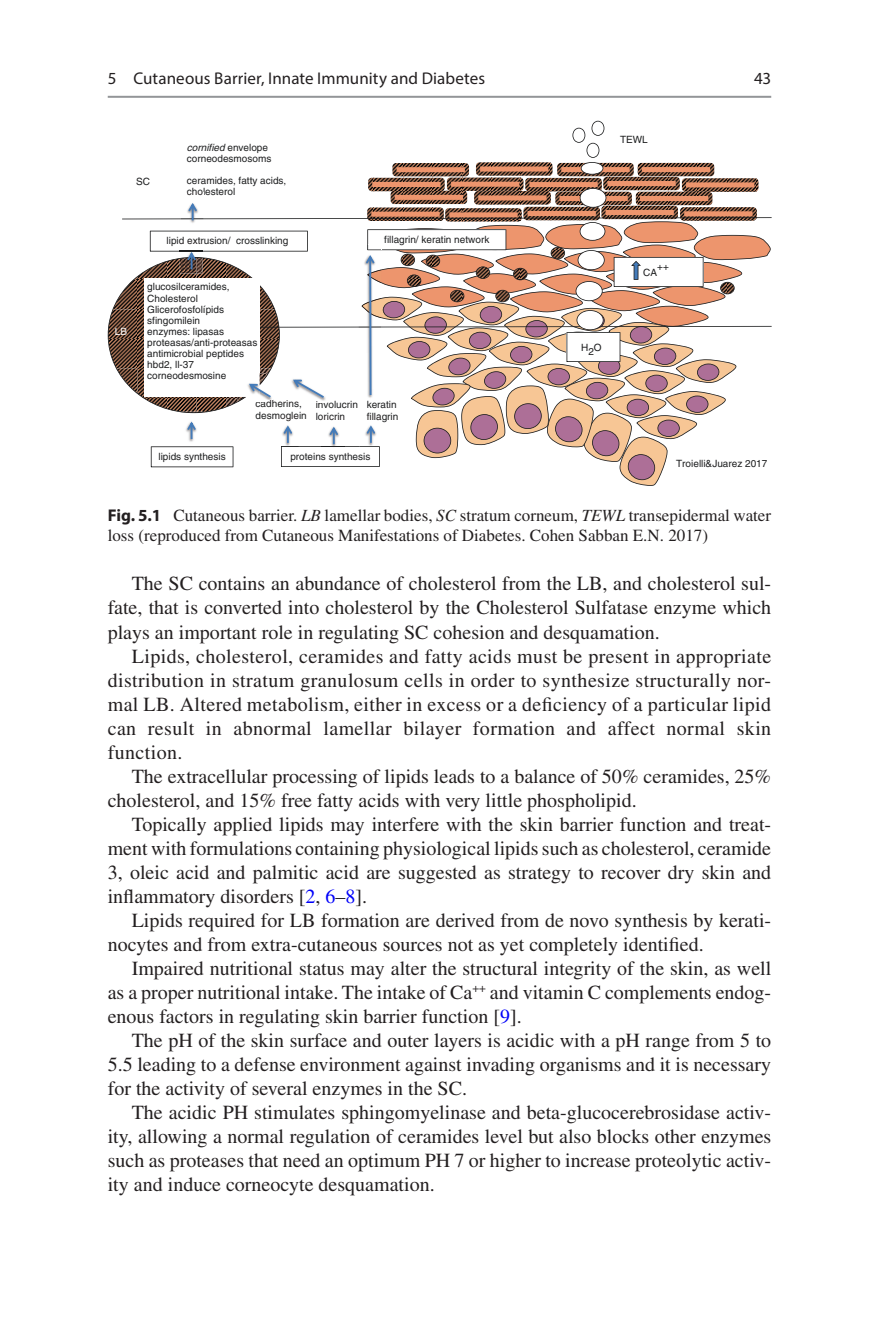
<style>
.page{position:relative;width:879px;height:1333px;background:#fff}
.page>*{position:absolute;margin:0;border:0;box-sizing:border-box;transform-origin:0 0}
.t1{font:20px/24px "Fpvbbd Times LT Std";color:#231f20;text-align:justify}
.t2{font:17px/20px "Fpvbbd Times LT Std";color:#231f20}
.t3{font:17px "Qdjcdg Myriad Pro";letter-spacing:.005em;color:#231f20}
.t4{font:10px/11px "Dplfdr Helvetica";color:#1d1e1f}
.t5{font:10px/12px "Dplfdr Helvetica";color:#231f20}
.t6{font:italic 10px "Mhllfr Helvetica";color:#1d1e1f}
.t7{font:10px "Dplfdr Helvetica";color:#fff}
.s1{font-family:"Dplfdr Helvetica";font-style:normal}
.s2{color:#231f20}
.s3{color:#1d1e1f}
.s4{font-family:"Nbfctg Myriad Pro";font-weight:700}
.s5{font-family:"Wyynxs Times LT Std";font-style:italic}
.s6{color:#0000fa}
</style>
<div class="page">
<svg style="left:108px;top:121px;width:663px;height:365px"></svg>
<hr style="left:108px;top:96px;width:663px;height:2px;background:#939598">
<p class="t3" style="left:108px;top:68px;width:379px">5 Cutaneous Barrier, Innate Immunity and Diabetes</p>
<p class="t4" style="left:136px;top:176px;width:15px">SC</p>
<p class="t6" style="left:187px;top:142px;width:83px">cornified <span class="s1">envelope</span></p>
<p class="t4" style="left:187px;top:153px;width:86px">corneodesmosoms</p>
<p class="t4" style="left:187px;top:175px;width:101px">ceramides, fatty acids, <span class="s2">cho</span>lesterol</p>
<p class="t7" style="left:115px;top:326px;width:14px">LB</p>
<p class="t4" style="left:167px;top:235px;width:123px">lipi<span class="s2">d extr</span>usion/ crosslinking</p>
<p class="t4" style="left:384px;top:234px;width:107px">fillagrin/ keratin network</p>
<p class="t4" style="left:147px;top:281px;width:112px">glucosilceramides,<br>Cholesterol<br>Glicerofosfolípids sfingomilein<br>enzymes: lipasas proteasas/anti-proteasas antimicrobial peptides hbd2, ll-37 corneodesmosine</p>
<p class="t5" style="left:256px;top:398px;width:53px"><span class="s3">ca</span>dherins<span class="s3">, des</span>mogle<span class="s3">in</span></p>
<p class="t4" style="left:316px;top:399px;width:44px;line-height:12px"><span class="s2">i</span>nvolucrin l<span class="s2">oricrin</span></p>
<p class="t4" style="left:367px;top:399px;width:33px;line-height:12px">keratin <span class="s2">filla</span>grin</p>
<p class="t4" style="left:158px;top:451px;width:69px">lipids synthesis</p>
<p class="t4" style="left:290px;top:450px;width:82px">proteins synthesis</p>
<p class="t4" style="left:620px;top:134px;width:29px">TEWL</p>
<p class="t3" style="left:754px;top:68px;width:19px">43</p>
<p class="t4" style="left:581px;top:342px;width:22px">H2O</p>
<p class="t4" style="left:657px;top:261px;width:13px">++</p>
<p class="t4" style="left:643px;top:267px;width:15px">CA</p>
<p class="t4" style="left:676px;top:458px;width:93px">Troielli&amp;Juarez 2017</p>
<p class="t2" style="left:108px;top:505px;width:665px"><span class="s4">Fig. 5.1</span> Cutaneous barrier. <span class="s5">LB</span> lamellar bodies, <span class="s5">SC</span> stratum corneum, <span class="s5">TEWL</span> transepidermal water loss (reproduced from Cutaneous Manifestations of Diabetes. Cohen Sabban E.N. 2017)</p>
<p class="t1" style="left:108px;top:571px;width:665px;text-indent:24px">The SC contains an abundance of cholesterol from the LB, and cholesterol sul&shy;fate, that is converted into cholesterol by the Cholesterol Sulfatase enzyme which plays an important role in regulating SC cohesion and desquamation.</p>
<p class="t1" style="left:108px;top:643px;width:665px;text-indent:24px">Lipids, cholesterol, ceramides and fatty acids must be present in appropriate distribution in stratum granulosum cells in order to synthesize structurally nor&shy;mal LB. Altered metabolism, either in excess or a deficiency of a particular lipid can result in abnormal lamellar bilayer formation and affect normal skin function.</p>
<p class="t1" style="left:108px;top:763px;width:665px;text-indent:24px">The extracellular processing of lipids leads to a balance of 50% ceramides, 25% cholesterol, and 15% free fatty acids with very little phospholipid.</p>
<p class="t1" style="left:108px;top:811px;width:665px;text-indent:24px">Topically applied lipids may interfere with the skin barrier function and treat&shy;ment with formulations containing physiological lipids such as cholesterol, ceramide 3, oleic acid and palmitic acid are suggested as strategy to recover dry skin and inflammatory disorders [<span class="s6">2</span>, <span class="s6">6</span>–<span class="s6">8</span>].</p>
<p class="t1" style="left:108px;top:907px;width:665px;text-indent:24px">Lipids required for LB formation are derived from de novo synthesis by kerati&shy;nocytes and from extra-cutaneous sources not as yet completely identified.</p>
<p class="t1" style="left:108px;top:955px;width:665px;text-indent:24px">Impaired nutritional status may alter the structural integrity of the skin, as well as a proper nutritional intake. The intake of Ca<sup>++</sup> and vitamin C complements endog&shy;enous factors in regulating skin barrier function [<span class="s6">9</span>].</p>
<p class="t1" style="left:108px;top:1027px;width:665px;text-indent:24px">The pH of the skin surface and outer layers is acidic with a pH range from 5 to 5.5 leading to a defense environment against invading organisms and it is necessary for the activity of several enzymes in the SC.</p>
<p class="t1" style="left:108px;top:1099px;width:665px;text-indent:24px">The acidic PH stimulates sphingomyelinase and beta-glucocerebrosidase activ&shy;ity, allowing a normal regulation of ceramides level but also blocks other enzymes such as proteases that need an optimum PH 7 or higher to increase proteolytic activ&shy;ity and induce corneocyte desquamation.</p>
</div>
